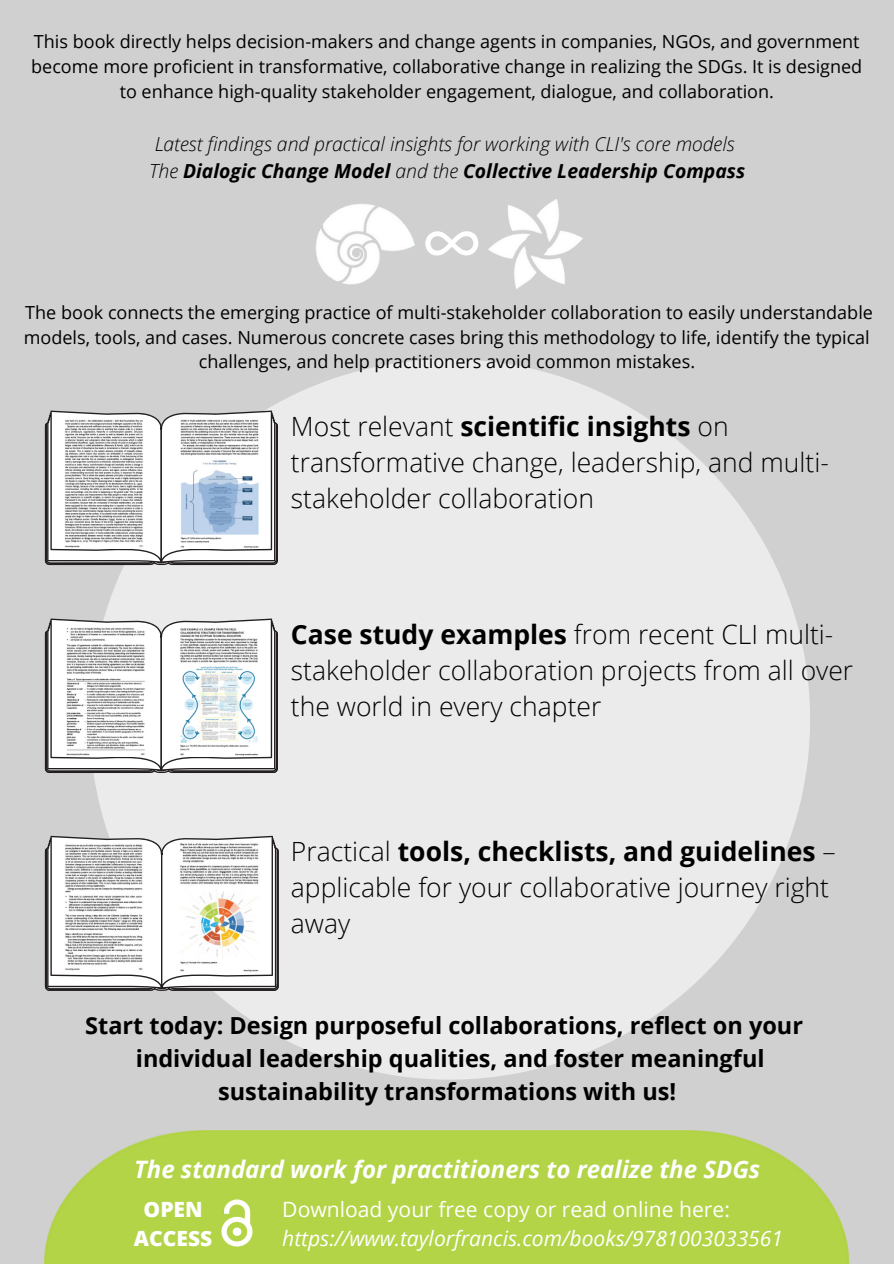
<style>
.page{position:relative;width:894px;height:1264px;background:#fff}
.page>*{position:absolute;margin:0;border:0;box-sizing:border-box;transform-origin:0 0}
.t1{font:300 26.55px/36px "Open Sans";color:#000}
.t2{font:italic 700 24px "Open Sans";color:#fff}
.t3{font:700 23.55px/32.7px "Open Sans";color:#000;text-align:center}
.t4{font:italic 21.15px "Open Sans";color:#fff}
.t5{font:21.15px "Open Sans";color:#fff}
.t6{font:800 21px "Open Sans";color:#fff}
.t7{font:italic 300 19.35px "Open Sans";color:#000}
.t8{font:italic 700 19.35px "Open Sans";color:#000}
.t9{font:18px/24.8px "Open Sans";color:#000;text-align:center}
.s1{font-weight:300}
.s2{font-weight:700}
</style>
<div class="page">
<div style="left:0;top:0;width:893px;height:1263px;background:#d0d0d0"></div>
<svg style="left:89px;top:359px;width:720px;height:720px;fill:#ebebeb"></svg>
<img style="left:45px;top:1130px;width:804px;height:133px">
<img style="left:222px;top:1199px;width:30px;height:47px">
<img style="left:488px;top:199px;width:94px;height:89px">
<img style="left:316px;top:204px;width:99px;height:81px">
<svg style="left:425px;top:231px;width:54px;height:25px"></svg>
<svg style="left:45px;top:835px;width:234px;height:155px;background:#d3d2d3"></svg>
<img style="left:179px;top:842px;width:80px;height:130px">
<img style="left:65px;top:843px;width:78px;height:128px">
<svg style="left:45px;top:618px;width:233px;height:155px;background:#d0cfcf"></svg>
<img style="left:65px;top:626px;width:81px;height:130px">
<img style="left:180px;top:626px;width:79px;height:130px">
<svg style="left:45px;top:410px;width:233px;height:155px;background:#c6c5c5"></svg>
<img style="left:180px;top:418px;width:80px;height:130px">
<img style="left:63px;top:418px;width:81px;height:130px">
<p class="t9" style="left:31px;top:29px;width:832px">This book directly helps decision-makers and change agents in companies, NGOs, and government become more proficient in transformative, collaborative change in realizing the SDGs. It is designed to enhance high-quality stakeholder engagement, dialogue, and collaboration.</p>
<p class="t7" style="left:155px;top:130px;width:581px">Latest findings and practical insights for working with CLI's core models</p>
<p class="t8" style="left:149px;top:157px;width:597px"><span class="s1">The</span> Dialogic Change Model <span class="s1">and the</span> Collective Leadership Compass</p>
<p class="t9" style="left:24px;top:299px;width:850px">The book connects the emerging practice of multi-stakeholder collaboration to easily understandable models, tools, and cases. Numerous concrete cases bring this methodology to life, identify the typical challenges, and help practitioners avoid common mistakes.</p>
<p class="t1" style="left:291px;top:408px;width:539px">Most relevant <span class="s2">scientific insights</span> on transformative change, leadership, and multi&shy;stakeholder collaboration</p>
<p class="t1" style="left:291px;top:615px;width:563px"><span class="s2">Case study examples</span> from recent CLI multi&shy;stakeholder collaboration projects from all over the world in every chapter</p>
<p class="t1" style="left:291px;top:833px;width:546px">Practical <span class="s2">tools, checklists, and guidelines</span> – applicable for your collaborative journey right away</p>
<p class="t3" style="left:85px;top:1008px;width:719px">Start today: Design purposeful collaborations, reflect on your individual leadership qualities, and foster meaningful sustainability transformations with us!</p>
<p class="t2" style="left:134px;top:1152px;width:627px">The standard work for practitioners to realize the SDGs</p>
<p class="t5" style="left:282px;top:1193px;width:449px">Download your free copy or read online here:</p>
<p class="t4" style="left:282px;top:1223px;width:502px">https://www.taylorfrancis.com/books/9781003033561</p>
<p class="t6" style="left:143px;top:1194px;width:61px">OPEN</p>
<p class="t6" style="left:134px;top:1223px;width:80px">ACCESS</p>
</div>
